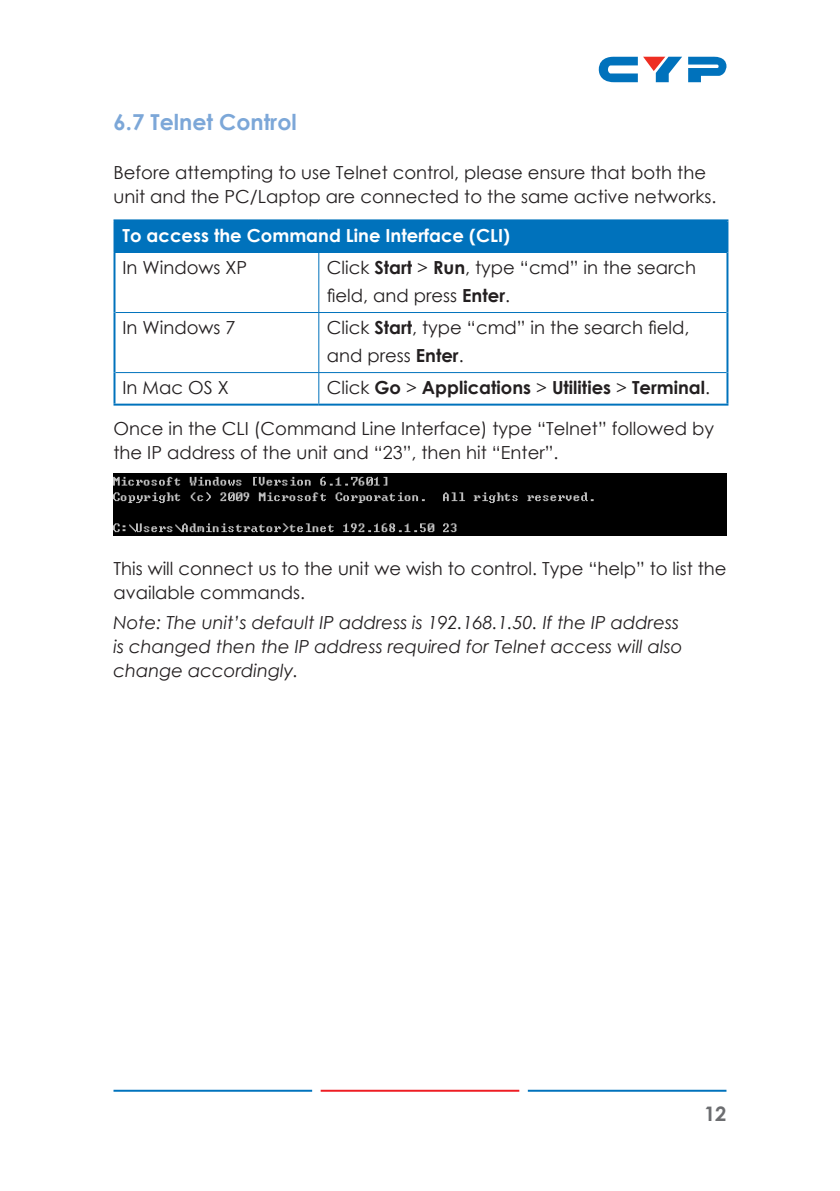
<style>
.page{position:relative;width:840px;height:1191px;background:#fff}
.page>*{position:absolute;margin:0;border:0;box-sizing:border-box;transform-origin:0 0}
.Sub_Header{font:700 22px "Century Gothic";color:#7ca7d8}
.t1{font:700 20px "Century Gothic";color:#6c6d70}
.Paragraph{font:18px/24px "Century Gothic";color:#231f20}
.Table_Text{font:18px/28px "Century Gothic";color:#231f20}
.Paragraph_-_Note_Ita{font:italic 18px/24px "Century Gothic";color:#231f20}
.Table_Text-2{font:700 18px "Century Gothic";color:#231f20}
.Table_Text_-_Bold{font:700 18px "Century Gothic";color:#fff}
.s1{font-weight:700}
.s2{font-weight:400}
</style>
<div class="page">
<hr style="left:113px;top:1089px;width:199px;height:2px;background:#0073bd">
<hr style="left:527px;top:1089px;width:199px;height:2px;background:#0072bc">
<hr style="left:320px;top:1089px;width:199px;height:2px;background:#ee1d23">
<svg style="left:688px;top:56px;width:38px;height:26px"></svg>
<svg style="left:598px;top:56px;width:83px;height:26px"></svg>
<div style="left:114px;top:220px;width:613px;height:32px;background:#0072bc"></div>
<hr style="left:113px;top:219px;width:205px;height:2px;background:#0072bc">
<hr style="left:113px;top:221px;width:2px;height:31px;background:#0072bc">
<hr style="left:318px;top:219px;width:410px;height:2px;background:#0072bc">
<hr style="left:726px;top:221px;width:2px;height:31px;background:#0072bc">
<hr style="left:113px;top:252px;width:2px;height:60px;background:#0072bc">
<hr style="left:726px;top:252px;width:2px;height:60px;background:#0072bc">
<hr style="left:113px;top:312px;width:2px;height:60px;background:#0072bc">
<hr style="left:726px;top:312px;width:2px;height:60px;background:#0072bc">
<hr style="left:113px;top:372px;width:2px;height:31px;background:#0072bc">
<hr style="left:726px;top:372px;width:2px;height:31px;background:#0072bc">
<hr style="left:113px;top:403px;width:205px;height:2px;background:#0072bc">
<hr style="left:318px;top:403px;width:410px;height:2px;background:#0072bc">
<hr style="left:115px;top:252px;width:203px;height:1px;background:#0072bc">
<hr style="left:318px;top:252px;width:408px;height:1px;background:#0072bc">
<hr style="left:318px;top:253px;width:1px;height:59px;background:#0072bc">
<hr style="left:115px;top:312px;width:203px;height:1px;background:#0072bc">
<hr style="left:318px;top:312px;width:408px;height:1px;background:#0072bc">
<hr style="left:318px;top:313px;width:1px;height:59px;background:#0072bc">
<hr style="left:115px;top:372px;width:203px;height:1px;background:#0072bc">
<hr style="left:318px;top:372px;width:408px;height:1px;background:#0072bc">
<hr style="left:318px;top:373px;width:1px;height:30px;background:#0072bc">
<img style="left:113px;top:473px;width:613px;height:63px">
<p class="Sub_Header" style="left:113px;top:105px;width:185px">6.7 Telnet Control</p>
<p class="Paragraph" style="left:113px;top:160px;width:604px">Before attempting to use Telnet control, please ensure that both the unit and the PC/Laptop are connected to the same active networks.</p>
<p class="Table_Text_-_Bold" style="left:122px;top:222px;width:388px">To access the Command Line Interface (CLI)</p>
<p class="Table_Text" style="left:122px;top:253px;width:126px">In Windows XP</p>
<p class="Table_Text" style="left:326px;top:253px;width:370px">Click <span class="s1">Start</span> &gt; <span class="s1">Run</span>, type “cmd” in the search field, and press <span class="s1">Enter</span>.</p>
<p class="Table_Text" style="left:122px;top:313px;width:114px">In Windows 7</p>
<p class="Table_Text" style="left:326px;top:313px;width:364px">Click <span class="s1">Start</span>, type “cmd” in the search field, and press <span class="s1">Enter</span>.</p>
<p class="Table_Text" style="left:122px;top:373px;width:108px">In Mac OS X</p>
<p class="Table_Text-2" style="left:326px;top:374px;width:384px"><span class="s2">Click</span> Go <span class="s2">&gt;</span> Applications <span class="s2">&gt;</span> Utilities <span class="s2">&gt;</span> Terminal<span class="s2">.</span></p>
<p class="Paragraph" style="left:113px;top:416px;width:602px">Once in the CLI (Command Line Interface) type “Telnet” followed by the IP address of the unit and “23”, then hit “Enter”.</p>
<p class="Paragraph" style="left:113px;top:556px;width:614px">This will connect us to the unit we wish to control. Type “help” to list the available commands.</p>
<p class="Paragraph_-_Note_Ita" style="left:113px;top:610px;width:570px">Note: The unit’s default IP address is 192.168.1.50. If the IP address is changed then the IP address required for Telnet access will also change accordingly.</p>
<p class="t1" style="left:703px;top:1098px;width:24px">12</p>
</div>
